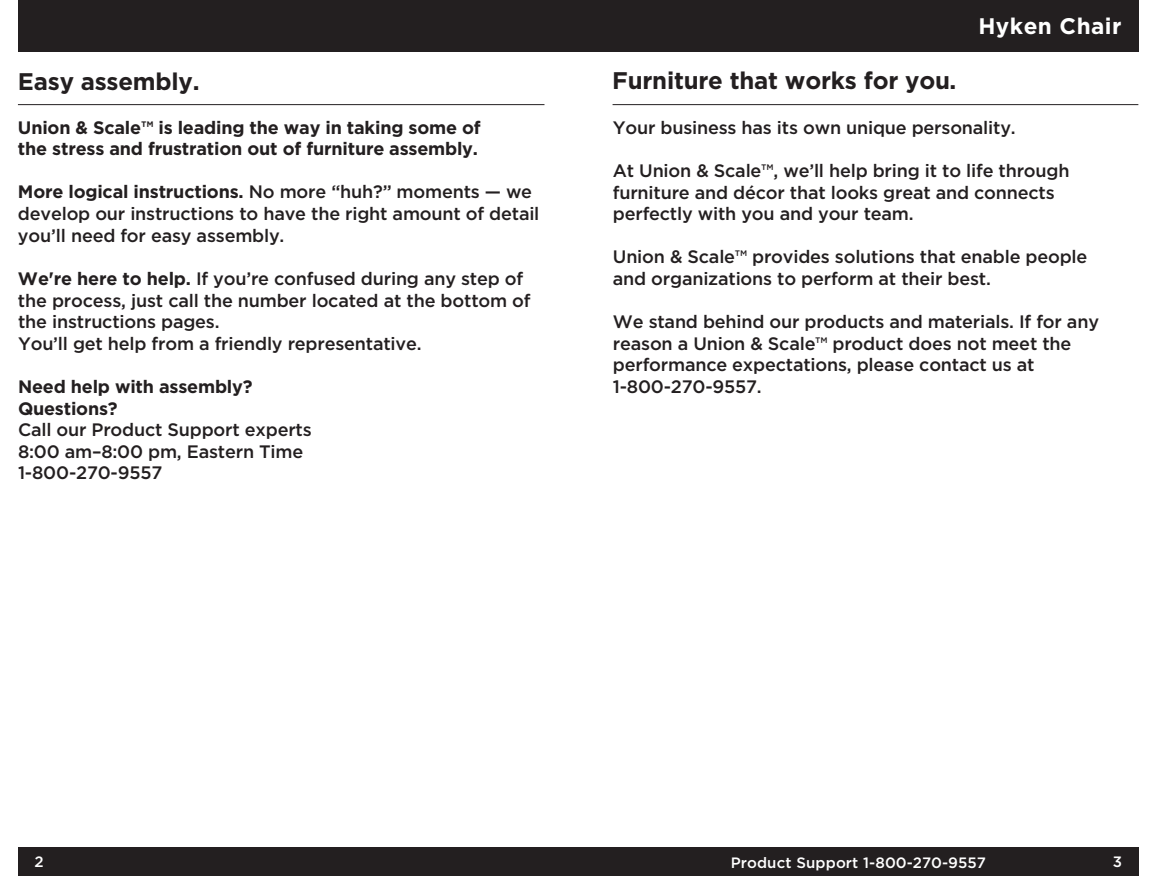
<style>
.page{position:relative;width:1160px;height:892px;background:#fff}
.page>*{position:absolute;margin:0;border:0;box-sizing:border-box;transform-origin:0 0}
.t1{font:700 24px "Gotham";letter-spacing:-.01em;color:#231f20}
.t2{font:700 22.5px "Gotham";letter-spacing:.02em;color:#fff}
.t3{font:500 18px/21.6px "Gotham";letter-spacing:-.01em;color:#231f20}
.t4{font:700 18px/21.6px "Gotham";letter-spacing:-.01em;color:#231f20}
.t5{font:500 15px "Gotham";letter-spacing:.01em;color:#fff}
.s1{font-weight:700}
</style>
<div class="page">
<hr style="left:18px;top:104px;width:526px;height:1px;background:#231f20">
<hr style="left:612px;top:104px;width:526px;height:1px;background:#231f20">
<div style="left:18px;top:0;width:560px;height:52px;background:#231f20"></div>
<div style="left:578px;top:0;width:560px;height:52px;background:#231f20"></div>
<div style="left:18px;top:847px;width:560px;height:28px;background:#231f20"></div>
<div style="left:578px;top:847px;width:560px;height:28px;background:#231f20"></div>
<p class="t2" style="left:978px;top:11px;width:145px">Hyken Chair</p>
<h1 class="t1" style="left:18px;top:65px;width:183px">Easy assembly.</h1>
<h1 class="t1" style="left:612px;top:65px;width:345px">Furniture that works for you.</h1>
<p class="t4" style="left:18px;top:116px;width:464px">Union &amp; Scale™ is leading the way in taking some of the stress and frustration out of furniture assembly.</p>
<p class="t3" style="left:18px;top:181px;width:523px"><span class="s1">More logical instructions.</span> No more “huh?” moments — we develop our instructions to have the right amount of detail you’ll need for easy assembly.</p>
<p class="t3" style="left:18px;top:267px;width:514px"><span class="s1">We're here to help.</span> If you’re confused during any step of the process, just call the number located at the bottom of the instructions pages.<br>You’ll get help from a friendly representative.</p>
<p class="t4" style="left:18px;top:375px;width:236px">Need help with assembly?<br>Questions?</p>
<p class="t3" style="left:18px;top:419px;width:295px">Call our Product Support experts<br>8:00 am–8:00 pm, Eastern Time<br>1-800-270-9557</p>
<p class="t3" style="left:613px;top:116px;width:404px">Your business has its own unique personality.</p>
<p class="t3" style="left:613px;top:159px;width:458px">At Union &amp; Scale™, we’ll help bring it to life through furniture and décor that looks great and connects perfectly with you and your team.</p>
<p class="t3" style="left:613px;top:246px;width:476px">Union &amp; Scale™ provides solutions that enable people and organizations to perform at their best.</p>
<p class="t3" style="left:613px;top:311px;width:487px">We stand behind our products and materials. If for any reason a Union &amp; Scale™ product does not meet the performance expectations, please contact us at 1-800-270-9557.</p>
<p class="t5" style="left:35px;top:852px;width:11px">2</p>
<p class="t5" style="left:730px;top:852px;width:257px">Product Support 1-800-270-9557</p>
<p class="t5" style="left:1112px;top:852px;width:11px">3</p>
</div>
